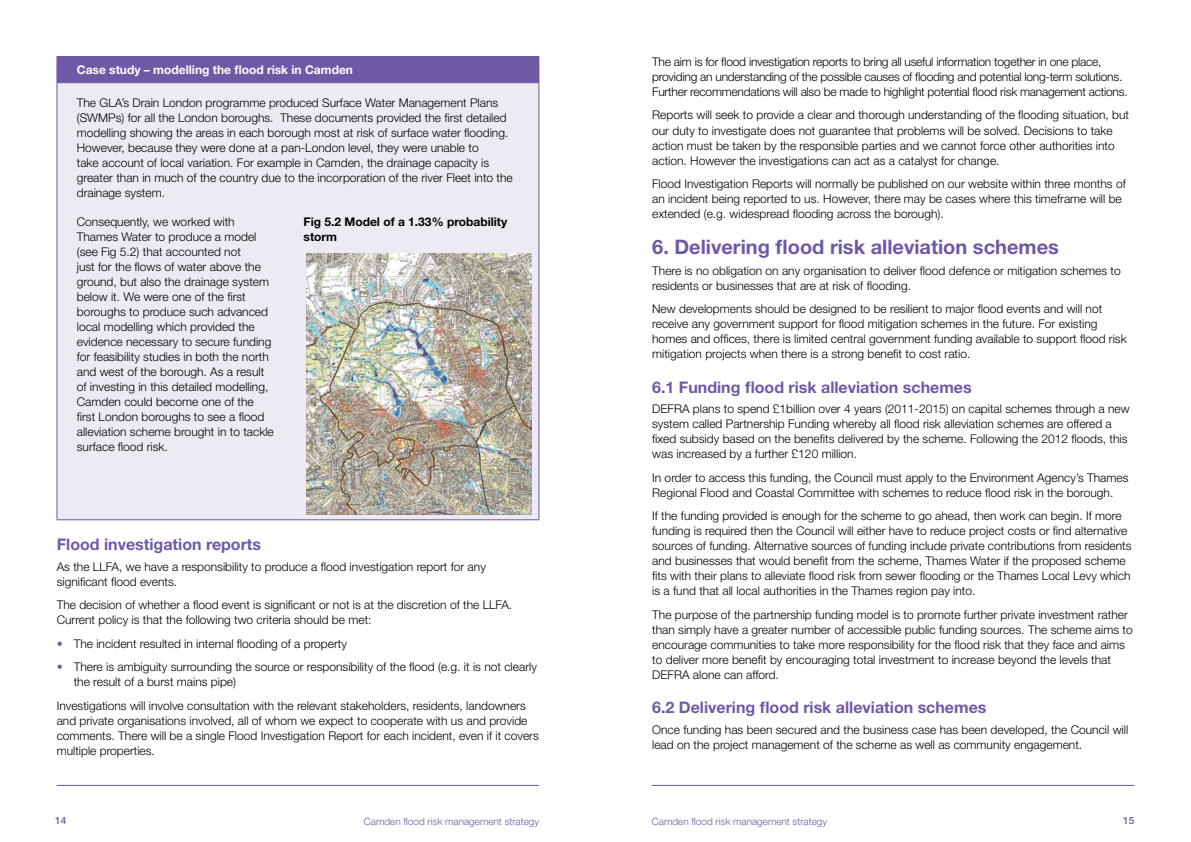
<style>
.page{position:relative;width:1191px;height:842px;background:#fff}
.page>*{position:absolute;margin:0;border:0;box-sizing:border-box;transform-origin:0 0}
.t1{font:700 20px "Helvetica Neue";color:#6e59a7}
.t2{font:700 16px "Helvetica Neue";color:#6e59a7}
.t3{font:300 12px/15px "Helvetica Neue";color:#000}
.t4{font:300 12px/15px "Helvetica Neue";letter-spacing:-.02em;color:#000}
.t5{font:700 12px "Helvetica Neue";color:#fff}
.t6{font:700 12px/15px "Helvetica Neue";color:#000}
.t7{font:300 10px "Helvetica Neue";color:#6e59a7}
.t8{font:500 10px "Helvetica Neue";color:#6e59a7}
.s1{font-weight:700;color:#6e59a7}
</style>
<div class="page">
<hr style="left:57px;top:785px;width:482px;height:1px;background:#6e59a7">
<hr style="left:652px;top:785px;width:482px;height:1px;background:#6e59a7">
<div style="left:57px;top:57px;width:482px;height:26px;background:#6e59a7"></div>
<div style="left:58px;top:83px;width:480px;height:436px;background:#edeaf4"></div>
<hr style="left:57px;top:56px;width:241px;height:1px;background:#6e59a7">
<hr style="left:298px;top:56px;width:241px;height:1px;background:#6e59a7">
<hr style="left:57px;top:211px;width:1px;height:37px;background:#6e59a7">
<hr style="left:57px;top:248px;width:1px;height:271px;background:#6e59a7">
<hr style="left:57px;top:519px;width:241px;height:1px;background:#6e59a7">
<hr style="left:57px;top:83px;width:1px;height:128px;background:#6e59a7">
<hr style="left:538px;top:83px;width:1px;height:128px;background:#6e59a7">
<hr style="left:538px;top:211px;width:1px;height:37px;background:#6e59a7">
<hr style="left:538px;top:248px;width:1px;height:271px;background:#6e59a7">
<hr style="left:298px;top:519px;width:241px;height:1px;background:#6e59a7">
<img style="left:306px;top:253px;width:225px;height:261px">
<p class="t5" style="left:77px;top:63px;width:278px">Case study – modelling the flood risk in Camden</p>
<p class="t3" style="left:77px;top:95px;width:437px">The GLA’s Drain London programme produced Surface Water Management Plans (SWMPs) for all the London boroughs. These documents provided the first detailed modelling showing the areas in each borough most at risk of surface water flooding.<br>However, because they were done at a pan-London level, they were unable to<br>take account of local variation. For example in Camden, the drainage capacity is greater than in much of the country due to the incorporation of the river Fleet into the drainage system.</p>
<p class="t3" style="left:77px;top:214px;width:198px">Consequently, we worked with Thames Water to produce a model (see Fig 5.2) that accounted not<br>just for the flows of water above the ground, but also the drainage system below it. We were one of the first boroughs to produce such advanced local modelling which provided the evidence necessary to secure funding for feasibility studies in both the north and west of the borough. As a result of investing in this detailed modelling, Camden could become one of the first London boroughs to see a flood alleviation scheme brought in to tackle surface flood risk.</p>
<p class="t6" style="left:304px;top:214px;width:205px">Fig 5.2 Model of a 1.33% probability storm</p>
<h2 class="t2" style="left:57px;top:535px;width:206px">Flood investigation reports</h2>
<p class="t3" style="left:57px;top:559px;width:431px">As the LLFA, we have a responsibility to produce a flood investigation report for any significant flood events.</p>
<p class="t3" style="left:57px;top:597px;width:457px">The decision of whether a flood event is significant or not is at the discretion of the LLFA.<br>Current policy is that the following two criteria should be met:</p>
<p class="t3" style="left:57px;top:636px;width:292px"><span class="s1">•</span> The incident resulted in internal flooding of a property</p>
<p class="t3" style="left:74px;top:659px;width:465px;text-indent:-17px"><span class="s1">•</span> There is ambiguity surrounding the source or responsibility of the flood (e.g. it is not clearly the result of a burst mains pipe)</p>
<p class="t3" style="left:57px;top:698px;width:483px">Investigations will involve consultation with the relevant stakeholders, residents, landowners and private organisations involved, all of whom we expect to cooperate with us and provide comments. There will be a single Flood Investigation Report for each incident, even if it covers multiple properties.</p>
<p class="t4" style="left:652px;top:54px;width:477px">The aim is for flood investigation reports to bring all useful information together in one place, providing an understanding of the possible causes of flooding and potential long-term solutions.<br>Further recommendations will also be made to highlight potential flood risk management actions.</p>
<p class="t3" style="left:652px;top:107px;width:478px">Reports will seek to provide a clear and thorough understanding of the flooding situation, but our duty to investigate does not guarantee that problems will be solved. Decisions to take action must be taken by the responsible parties and we cannot force other authorities into action. However the investigations can act as a catalyst for change.</p>
<p class="t3" style="left:652px;top:176px;width:475px">Flood Investigation Reports will normally be published on our website within three months of an incident being reported to us. However, there may be cases where this timeframe will be extended (e.g. widespread flooding across the borough).</p>
<h1 class="t1" style="left:652px;top:235px;width:408px">6. Delivering flood risk alleviation schemes</h1>
<p class="t3" style="left:652px;top:263px;width:470px">There is no obligation on any organisation to deliver flood defence or mitigation schemes to residents or businesses that are at risk of flooding.</p>
<p class="t3" style="left:652px;top:301px;width:476px">New developments should be designed to be resilient to major flood events and will not receive any government support for flood mitigation schemes in the future. For existing homes and offices, there is limited central government funding available to support flood risk mitigation projects when there is a strong benefit to cost ratio.</p>
<h2 class="t2" style="left:652px;top:377px;width:321px">6.1 Funding flood risk alleviation schemes</h2>
<p class="t3" style="left:652px;top:401px;width:479px">DEFRA plans to spend £1billion over 4 years (2011-2015) on capital schemes through a new system called Partnership Funding whereby all flood risk alleviation schemes are offered a fixed subsidy based on the benefits delivered by the scheme. Following the 2012 floods, this was increased by a further £120 million.</p>
<p class="t3" style="left:652px;top:470px;width:478px">In order to access this funding, the Council must apply to the Environment Agency’s Thames<br>Regional Flood and Coastal Committee with schemes to reduce flood risk in the borough.</p>
<p class="t3" style="left:652px;top:508px;width:481px">If the funding provided is enough for the scheme to go ahead, then work can begin. If more funding is required then the Council will either have to reduce project costs or find alternative sources of funding. Alternative sources of funding include private contributions from residents and businesses that would benefit from the scheme, Thames Water if the proposed scheme fits with their plans to alleviate flood risk from sewer flooding or the Thames Local Levy which is a fund that all local authorities in the Thames region pay into.</p>
<p class="t3" style="left:652px;top:607px;width:482px">The purpose of the partnership funding model is to promote further private investment rather than simply have a greater number of accessible public funding sources. The scheme aims to encourage communities to take more responsibility for the flood risk that they face and aims to deliver more benefit by encouraging total investment to increase beyond the levels that DEFRA alone can afford.</p>
<h2 class="t2" style="left:652px;top:697px;width:336px">6.2 Delivering flood risk alleviation schemes</h2>
<p class="t3" style="left:652px;top:721px;width:477px">Once funding has been secured and the business case has been developed, the Council will lead on the project management of the scheme as well as community engagement.</p>
<p class="t8" style="left:55px;top:815px;width:13px">14</p>
<p class="t7" style="left:364px;top:815px;width:177px">Camden flood risk management strategy</p>
<p class="t7" style="left:652px;top:815px;width:177px">Camden flood risk management strategy</p>
<p class="t8" style="left:1123px;top:815px;width:13px">15</p>
</div>
